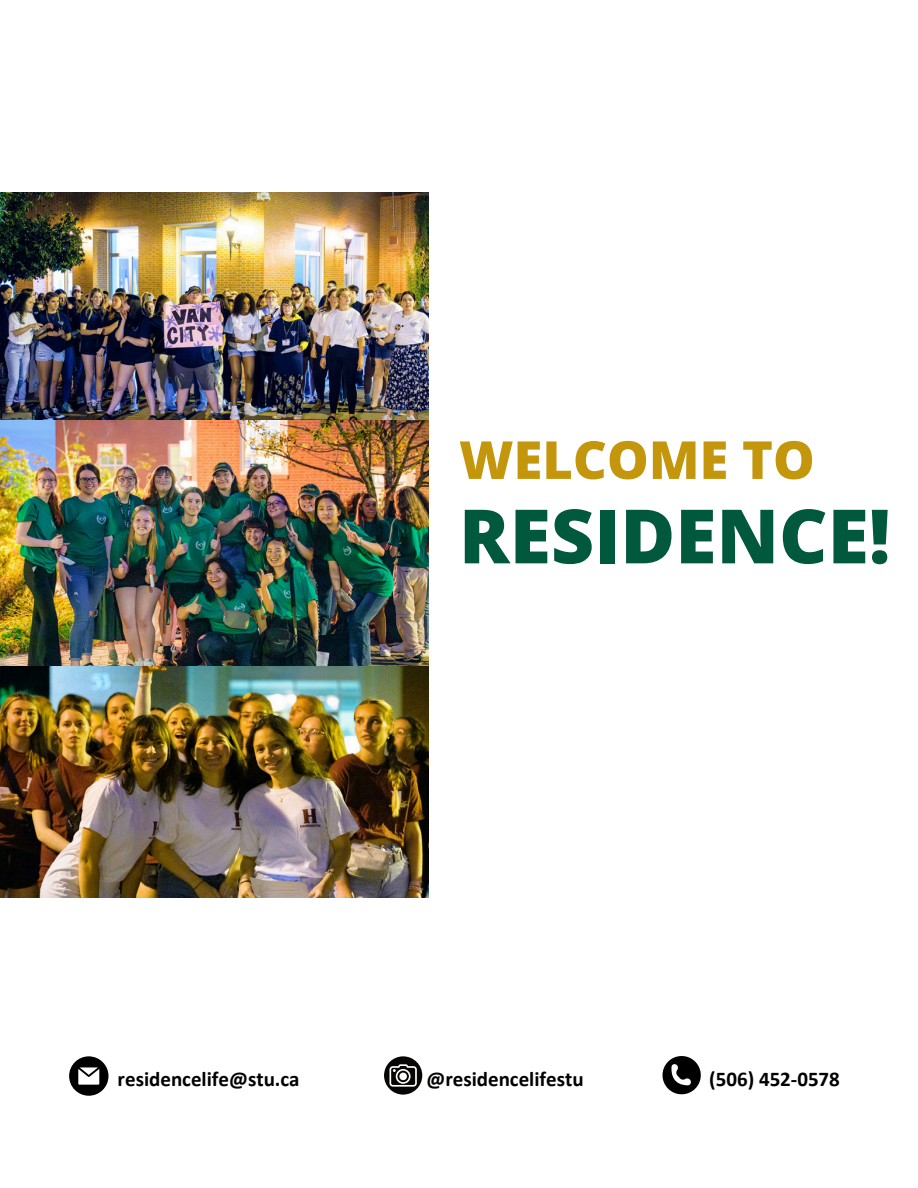
<style>
.page{position:relative;width:918px;height:1188px;background:#fff}
.page>*{position:absolute;margin:0;border:0;box-sizing:border-box;transform-origin:0 0}
.t1{font:800 75px "Open Sans";color:#00583d}
.t2{font:800 52.5px "Open Sans";color:#c4960c}
.t3{font:700 21px "Calibri";color:#000}
</style>
<div class="page">
<img style="left:0;top:193px;width:429px;height:227px">
<img style="left:0;top:420px;width:429px;height:478px">
<svg style="left:384px;top:1056px;width:38px;height:39px"></svg>
<svg style="left:69px;top:1056px;width:39px;height:40px"></svg>
<svg style="left:663px;top:1056px;width:38px;height:38px"></svg>
<h2 class="t2" style="left:459px;top:423px;width:357px">WELCOME TO</h2>
<h1 class="t1" style="left:459px;top:483px;width:433px">RESIDENCE!</h1>
<p class="t3" style="left:118px;top:1071px;width:184px">residencelife@stu.ca</p>
<p class="t3" style="left:426px;top:1071px;width:159px">@residencelifestu</p>
<p class="t3" style="left:709px;top:1071px;width:132px">(506) 452-0578</p>
</div>
